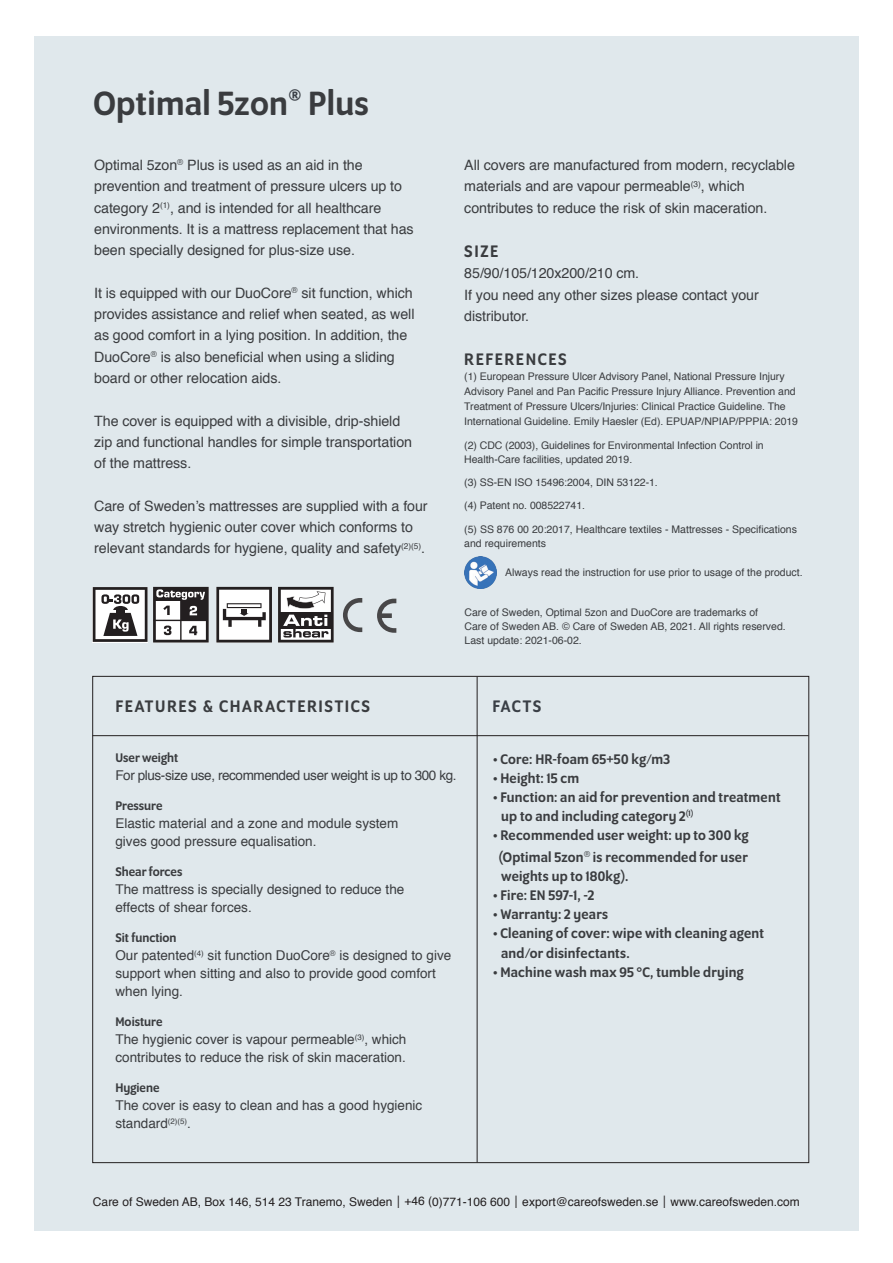
<style>
.page{position:relative;width:893px;height:1263px;background:#fff}
.page>*{position:absolute;margin:0;border:0;box-sizing:border-box;transform-origin:0 0}
.t1{font:500 36.3px "Program OT";letter-spacing:.01em;color:#3a3c3f}
.t2{font:500 18px "Program OT";letter-spacing:.09em;color:#3a3c3f}
.t3{font:500 18px "Program OT";letter-spacing:.08em;color:#3a3f46}
.t4{font:500 15px "Program OT";letter-spacing:.015em;color:#3a3c3f}
.t5{font:14.25px/21.3px "Helvetica";letter-spacing:-.005em;color:#3a3c3f}
.t6{font:13.5px/18px "Helvetica";color:#3a3c3f}
.t7{font:500 13.5px "Program OT";color:#3a3c3f}
.t8{font:13.5px "Helvetica";letter-spacing:-.03em;color:#3a3c3f}
.t9{font:12px "Helvetica";color:#231f20}
.t10{font:10.5px/15px "Helvetica";letter-spacing:-.005em;color:#3a3c3f}
</style>
<div class="page">
<div style="left:34px;top:36px;width:825px;height:1195px;background:#e0e8ec"></div>
<hr style="left:92px;top:735px;width:717px;height:1px;background:#231f20">
<hr style="left:477px;top:676px;width:1px;height:486px;background:#231f20">
<img style="left:464px;top:556px;width:32px;height:32px">
<svg style="left:343px;top:598px;width:19px;height:34px"></svg>
<svg style="left:377px;top:599px;width:19px;height:34px"></svg>
<svg style="left:216px;top:587px;width:56px;height:55px;background:#bebdbd"></svg>
<svg style="left:278px;top:587px;width:56px;height:55px;background:#908e8e"></svg>
<svg style="left:93px;top:587px;width:116px;height:55px;background:#979696"></svg>
<p class="t1" style="left:94px;top:83px;width:277px">Optimal 5zon<sup>®</sup> Plus</p>
<p class="t5" style="left:94px;top:155px;width:270px">Optimal 5zon<sup>®</sup> Plus is used as an aid in the</p>
<p class="t5" style="left:94px;top:176px;width:309px">prevention and treatment of pressure ulcers up to category 2<sup>(1)</sup>, and is intended for all healthcare</p>
<p class="t5" style="left:94px;top:219px;width:321px">environments. It is a mattress replacement that has been specially designed for plus-size use.</p>
<p class="t5" style="left:94px;top:283px;width:322px">It is equipped with our DuoCore<sup>®</sup> sit function, which provides assistance and relief when seated, as well as good comfort in a lying position. In addition, the DuoCore<sup>®</sup> is also beneficial when using a sliding board or other relocation aids.</p>
<p class="t5" style="left:94px;top:410px;width:308px">The cover is equipped with a divisible, drip-shield</p>
<p class="t5" style="left:94px;top:432px;width:319px">zip and functional handles for simple transportation</p>
<p class="t5" style="left:94px;top:453px;width:99px">of the mattress.</p>
<p class="t5" style="left:94px;top:495px;width:335px">Care of Sweden’s mattresses are supplied with a four way stretch hygienic outer cover which conforms to relevant standards for hygiene, quality and safety<sup>(2)(5)</sup>.</p>
<p class="t5" style="left:464px;top:155px;width:332px">All covers are manufactured from modern, recyclable materials and are vapour permeable<sup>(3)</sup>, which</p>
<p class="t5" style="left:464px;top:197px;width:305px">contributes to reduce the risk of skin maceration.</p>
<p class="t2" style="left:464px;top:241px;width:36px">SIZE</p>
<p class="t5" style="left:464px;top:263px;width:176px">85/90/105/120x200/210 cm.</p>
<p class="t5" style="left:464px;top:284px;width:296px">If you need any other sizes please contact your</p>
<p class="t5" style="left:464px;top:306px;width:66px">distributor.</p>
<p class="t2" style="left:464px;top:349px;width:104px">REFERENCES</p>
<p class="t10" style="left:464px;top:369px;width:335px">(1) European Pressure Ulcer Advisory Panel, National Pressure Injury Advisory Panel and Pan Pacific Pressure Injury Alliance. Prevention and Treatment of Pressure Ulcers/Injuries: Clinical Practice Guideline. The International Guideline. Emily Haesler (Ed). EPUAP/NPIAP/PPPIA: 2019</p>
<p class="t10" style="left:464px;top:438px;width:301px;line-height:14.2px">(2) CDC (2003), Guidelines for Environmental Infection Control in<br>Health-Care facilities, updated 2019.</p>
<p class="t10" style="left:464px;top:475px;width:195px">(3) SS-EN ISO 15496:2004, DIN 53122-1.</p>
<p class="t10" style="left:464px;top:498px;width:122px">(4) Patent no. 008522741.</p>
<p class="t10" style="left:464px;top:522px;width:334px;line-height:14.2px">(5) SS 876 00 20:2017, Healthcare textiles - Mattresses - Specifications and requirements</p>
<p class="t10" style="left:505px;top:565px;width:299px">Always read the instruction for use prior to usage of the product.</p>
<p class="t10" style="left:465px;top:605px;width:295px">Care of Sweden, Optimal 5zon and DuoCore are trademarks of</p>
<p class="t10" style="left:465px;top:619px;width:323px">Care of Sweden AB. © Care of Sweden AB, 2021. All rights reserved.</p>
<p class="t10" style="left:465px;top:633px;width:119px">Last update: 2021-06-02.</p>
<p class="t2" style="left:115px;top:696px;width:256px">FEATURES &amp; CHARACTERISTICS</p>
<p class="t3" style="left:493px;top:696px;width:50px">FACTS</p>
<p class="t7" style="left:115px;top:750px;width:64px">User weight</p>
<p class="t8" style="left:115px;top:765px;width:343px">For plus-size use, recommended user weight is up to 300 kg.</p>
<p class="t7" style="left:115px;top:798px;width:49px">Pressure</p>
<p class="t6" style="left:115px;top:815px;width:284px">Elastic material and a zone and module system</p>
<p class="t6" style="left:115px;top:833px;width:203px">gives good pressure equalisation.</p>
<p class="t7" style="left:115px;top:864px;width:68px">Shear forces</p>
<p class="t6" style="left:115px;top:881px;width:290px">The mattress is specially designed to reduce the</p>
<p class="t6" style="left:115px;top:899px;width:138px">effects of shear forces.</p>
<p class="t7" style="left:115px;top:930px;width:63px">Sit function</p>
<p class="t6" style="left:115px;top:947px;width:337px">Our patented<sup>(4)</sup> sit function DuoCore<sup>®</sup> is designed to give support when sitting and also to provide good comfort when lying.</p>
<p class="t7" style="left:115px;top:1014px;width:49px">Moisture</p>
<p class="t6" style="left:115px;top:1031px;width:293px">The hygienic cover is vapour permeable<sup>(3)</sup>, which</p>
<p class="t6" style="left:115px;top:1049px;width:292px">contributes to reduce the risk of skin maceration.</p>
<p class="t7" style="left:115px;top:1080px;width:46px">Hygiene</p>
<p class="t6" style="left:115px;top:1097px;width:308px">The cover is easy to clean and has a good hygienic standard<sup>(2)(5)</sup>.</p>
<p class="t4" style="left:493px;top:750px;width:179px">• Core: HR-foam 65+50 kg/m3</p>
<p class="t4" style="left:493px;top:769px;width:88px">• Height: 15 cm</p>
<p class="t4" style="left:493px;top:789px;width:289px">• Function: an aid for prevention and treatment</p>
<p class="t4" style="left:501px;top:808px;width:194px">up to and including category 2<sup>(1)</sup></p>
<p class="t4" style="left:493px;top:827px;width:257px">• Recommended user weight: up to 300 kg</p>
<p class="t4" style="left:498px;top:848px;width:251px">(Optimal 5zon<sup>®</sup> is recommended for user</p>
<p class="t4" style="left:501px;top:867px;width:129px">weights up to 180kg).</p>
<p class="t4" style="left:493px;top:887px;width:103px">• Fire: EN 597-1, -2</p>
<p class="t4" style="left:493px;top:906px;width:117px">• Warranty: 2 years</p>
<p class="t4" style="left:493px;top:925px;width:272px">• Cleaning of cover: wipe with cleaning agent</p>
<p class="t4" style="left:501px;top:944px;width:130px">and/or disinfectants.</p>
<p class="t4" style="left:493px;top:963px;width:252px">• Machine wash max 95 °C, tumble drying</p>
<p class="t9" style="left:93px;top:1192px;width:708px">Care of Sweden AB, Box 146, 514 23 Tranemo, Sweden│+46 (0)771-106 600│export@careofsweden.se│www.careofsweden.com</p>
</div>
